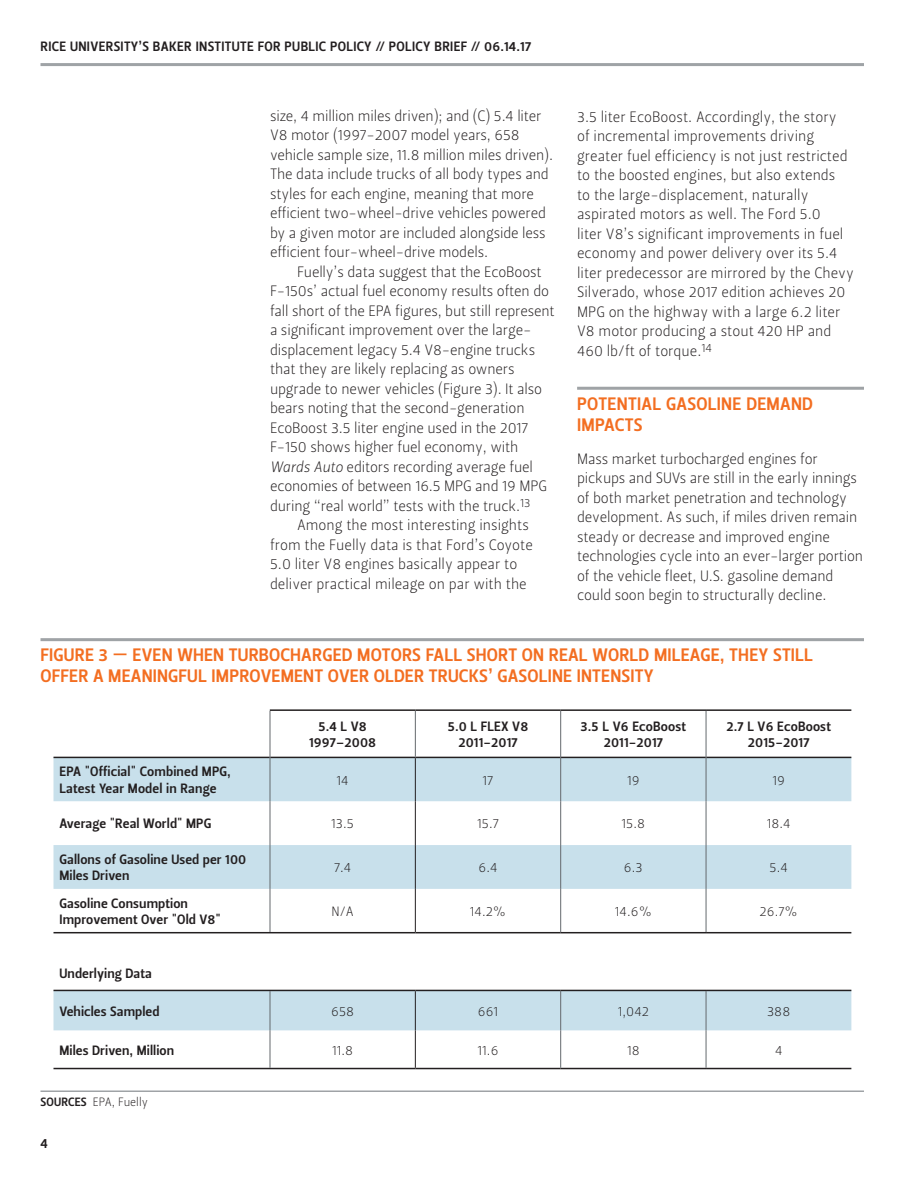
<style>
.page{position:relative;width:918px;height:1188px;background:#fff}
.page>*{position:absolute;margin:0;border:0;box-sizing:border-box;transform-origin:0 0}
.section_head{font:18px/21px "Leitura Sans Grot 3";letter-spacing:.01em;color:#f36e21}
.section_heading{font:18px/21px "Leitura Sans Grot 3";letter-spacing:.015em;color:#f36e21}
.body_text{font:15px/19.5px "Leitura Sans Grot 1";letter-spacing:-.01em;color:#231f20}
.Body_text___Hanging{font:13.5px/16.5px "Leitura Sans Grot 3";letter-spacing:.01em;color:#231f20}
.Body_text___Hanging-2{font:13.5px "Leitura Sans Grot 1";letter-spacing:.005em;color:#231f20}
.Body_text___Hanging-3{font:12px "Leitura Sans Grot 1";color:#231f20}
.s1{font-family:"Leitura Sans Italic 1"}
.s2{font-family:"Leitura Sans Grot 3"}
</style>
<div class="page">
<hr style="left:40px;top:63px;width:824px;height:3px;background:#9fa3a6">
<hr style="left:577px;top:387px;width:287px;height:3px;background:#9fa3a6">
<svg style="left:54px;top:758px;width:797px;height:272px"></svg>
<hr style="left:54px;top:1068px;width:216px;height:1px;background:#231f20">
<hr style="left:270px;top:1068px;width:145px;height:1px;background:#231f20">
<hr style="left:415px;top:1068px;width:146px;height:1px;background:#231f20">
<hr style="left:561px;top:1068px;width:145px;height:1px;background:#231f20">
<hr style="left:706px;top:1068px;width:145px;height:1px;background:#231f20">
<hr style="left:270px;top:709px;width:145px;height:2px;background:#231f20">
<hr style="left:415px;top:709px;width:146px;height:2px;background:#231f20">
<hr style="left:561px;top:709px;width:145px;height:2px;background:#231f20">
<hr style="left:706px;top:709px;width:145px;height:2px;background:#231f20">
<hr style="left:54px;top:757px;width:216px;height:1px;background:#231f20">
<hr style="left:270px;top:757px;width:145px;height:1px;background:#231f20">
<hr style="left:415px;top:757px;width:146px;height:1px;background:#231f20">
<hr style="left:561px;top:757px;width:145px;height:1px;background:#231f20">
<hr style="left:706px;top:757px;width:145px;height:1px;background:#231f20">
<hr style="left:270px;top:711px;width:1px;height:46px;background:#64696d">
<hr style="left:415px;top:711px;width:1px;height:46px;background:#64696d">
<hr style="left:560px;top:711px;width:1px;height:46px;background:#64696d">
<hr style="left:706px;top:711px;width:1px;height:46px;background:#64696d">
<hr style="left:270px;top:757px;width:1px;height:44px;background:#64696d">
<hr style="left:560px;top:757px;width:1px;height:44px;background:#64696d">
<hr style="left:706px;top:757px;width:1px;height:44px;background:#64696d">
<hr style="left:270px;top:801px;width:1px;height:44px;background:#64696d">
<hr style="left:560px;top:801px;width:1px;height:44px;background:#64696d">
<hr style="left:706px;top:801px;width:1px;height:44px;background:#64696d">
<hr style="left:270px;top:845px;width:1px;height:44px;background:#64696d">
<hr style="left:560px;top:845px;width:1px;height:44px;background:#64696d">
<hr style="left:706px;top:845px;width:1px;height:44px;background:#64696d">
<hr style="left:270px;top:889px;width:1px;height:43px;background:#64696d">
<hr style="left:560px;top:889px;width:1px;height:43px;background:#64696d">
<hr style="left:706px;top:889px;width:1px;height:43px;background:#64696d">
<hr style="left:270px;top:991px;width:1px;height:39px;background:#64696d">
<hr style="left:560px;top:991px;width:1px;height:39px;background:#64696d">
<hr style="left:706px;top:991px;width:1px;height:39px;background:#64696d">
<hr style="left:270px;top:1030px;width:1px;height:38px;background:#64696d">
<hr style="left:560px;top:1030px;width:1px;height:38px;background:#64696d">
<hr style="left:706px;top:1030px;width:1px;height:38px;background:#64696d">
<hr style="left:415px;top:758px;width:1px;height:43px;background:#231f20">
<hr style="left:415px;top:801px;width:1px;height:44px;background:#231f20">
<hr style="left:415px;top:845px;width:1px;height:44px;background:#231f20">
<hr style="left:415px;top:889px;width:1px;height:43px;background:#231f20">
<hr style="left:415px;top:991px;width:1px;height:39px;background:#231f20">
<hr style="left:415px;top:1030px;width:1px;height:38px;background:#231f20">
<hr style="left:54px;top:932px;width:216px;height:1px;background:#231f20">
<hr style="left:270px;top:932px;width:145px;height:1px;background:#231f20">
<hr style="left:415px;top:932px;width:146px;height:1px;background:#231f20">
<hr style="left:561px;top:932px;width:145px;height:1px;background:#231f20">
<hr style="left:706px;top:932px;width:145px;height:1px;background:#231f20">
<hr style="left:54px;top:990px;width:216px;height:1px;background:#231f20">
<hr style="left:270px;top:990px;width:145px;height:1px;background:#231f20">
<hr style="left:415px;top:990px;width:146px;height:1px;background:#231f20">
<hr style="left:561px;top:990px;width:145px;height:1px;background:#231f20">
<hr style="left:706px;top:990px;width:145px;height:1px;background:#231f20">
<hr style="left:41px;top:638px;width:823px;height:3px;background:#9fa3a6">
<hr style="left:41px;top:1090px;width:823px;height:2px;background:#9fa3a6">
<p class="Body_text___Hanging" style="left:41px;top:38px;width:492px">RICE UNIVERSITY’S BAKER INSTITUTE FOR PUBLIC POLICY // POLICY BRIEF // 06.14.17</p>
<p class="body_text" style="left:270px;top:106px;width:285px">size, 4 million miles driven); and (C) 5.4 liter V8 motor (1997-2007 model years, 658 vehicle sample size, 11.8 million miles driven).<br>The data include trucks of all body types and styles for each engine, meaning that more efficient two-wheel-drive vehicles powered by a given motor are included alongside less efficient four-wheel-drive models.</p>
<p class="body_text" style="left:270px;top:262px;width:286px;text-indent:27px">Fuelly’s data suggest that the EcoBoost F-150s’ actual fuel economy results often do fall short of the EPA figures, but still represent a significant improvement over the large&shy;displacement legacy 5.4 V8-engine trucks that they are likely replacing as owners upgrade to newer vehicles (Figure 3). It also bears noting that the second-generation EcoBoost 3.5 liter engine used in the 2017<br>F-150 shows higher fuel economy, with <span class="s1">Wards Auto</span> editors recording average fuel economies of between 16.5 MPG and 19 MPG during “real world” tests with the truck.<sup>13</sup></p>
<p class="body_text" style="left:270px;top:515px;width:264px;text-indent:27px">Among the most interesting insights from the Fuelly data is that Ford’s Coyote 5.0 liter V8 engines basically appear to deliver practical mileage on par with the</p>
<p class="body_text" style="left:577px;top:107px;width:278px">3.5 liter EcoBoost. Accordingly, the story<br>of incremental improvements driving greater fuel efficiency is not just restricted to the boosted engines, but also extends<br>to the large-displacement, naturally aspirated motors as well. The Ford 5.0<br>liter V8’s significant improvements in fuel economy and power delivery over its 5.4 liter predecessor are mirrored by the Chevy Silverado, whose 2017 edition achieves 20<br>MPG on the highway with a large 6.2 liter V8 motor producing a stout 420 HP and 460 lb/ft of torque.<sup>14</sup></p>
<p class="section_heading" style="left:577px;top:394px;width:237px">POTENTIAL GASOLINE DEMAND<br>IMPACTS</p>
<p class="body_text" style="left:577px;top:449px;width:288px">Mass market turbocharged engines for pickups and SUVs are still in the early innings of both market penetration and technology development. As such, if miles driven remain steady or decrease and improved engine technologies cycle into an ever-larger portion of the vehicle fleet, U.S. gasoline demand could soon begin to structurally decline.</p>
<p class="section_head" style="left:41px;top:645px;width:774px">FIGURE 3 — EVEN WHEN TURBOCHARGED MOTORS FALL SHORT ON REAL WORLD MILEAGE, THEY STILL<br>OFFER A MEANINGFUL IMPROVEMENT OVER OLDER TRUCKS’ GASOLINE INTENSITY</p>
<p class="Body_text___Hanging" style="left:318px;top:718px;width:50px">5.4 L V8</p>
<p class="Body_text___Hanging" style="left:309px;top:734px;width:69px">1997–2008</p>
<p class="Body_text___Hanging" style="left:448px;top:718px;width:82px">5.0 L FLEX V8</p>
<p class="Body_text___Hanging" style="left:458px;top:734px;width:61px">2011-2017</p>
<p class="Body_text___Hanging" style="left:581px;top:718px;width:107px;text-align:center">3.5 L V6 EcoBoost<br>2011-2017</p>
<p class="Body_text___Hanging" style="left:726px;top:718px;width:106px;text-align:center">2.7 L V6 EcoBoost<br>2015-2017</p>
<p class="Body_text___Hanging" style="left:60px;top:764px;width:173px">EPA "Official" Combined MPG,<br>Latest Year Model in Range</p>
<p class="Body_text___Hanging-2" style="left:337px;top:772px;width:14px">14</p>
<p class="Body_text___Hanging-2" style="left:483px;top:772px;width:12px">17</p>
<p class="Body_text___Hanging-2" style="left:627px;top:772px;width:14px">19</p>
<p class="Body_text___Hanging-2" style="left:772px;top:772px;width:14px">19</p>
<p class="Body_text___Hanging" style="left:60px;top:816px;width:153px">Average "Real World" MPG</p>
<p class="Body_text___Hanging-2" style="left:331px;top:816px;width:24px">13.5</p>
<p class="Body_text___Hanging-2" style="left:477px;top:816px;width:23px">15.7</p>
<p class="Body_text___Hanging-2" style="left:622px;top:816px;width:25px">15.8</p>
<p class="Body_text___Hanging-2" style="left:767px;top:816px;width:25px">18.4</p>
<p class="Body_text___Hanging" style="left:60px;top:851px;width:188px">Gallons of Gasoline Used per 100<br>Miles Driven</p>
<p class="Body_text___Hanging-2" style="left:334px;top:860px;width:19px">7.4</p>
<p class="Body_text___Hanging-2" style="left:479px;top:860px;width:21px">6.4</p>
<p class="Body_text___Hanging-2" style="left:624px;top:860px;width:20px">6.3</p>
<p class="Body_text___Hanging-2" style="left:770px;top:860px;width:20px">5.4</p>
<p class="Body_text___Hanging" style="left:60px;top:895px;width:163px">Gasoline Consumption<br>Improvement Over "Old V8"</p>
<p class="Body_text___Hanging-2" style="left:331px;top:904px;width:24px">N/A</p>
<p class="Body_text___Hanging-2" style="left:470px;top:904px;width:38px">14.2%</p>
<p class="Body_text___Hanging-2" style="left:615px;top:904px;width:39px">14.6%</p>
<p class="Body_text___Hanging-2" style="left:760px;top:904px;width:40px">26.7%</p>
<p class="Body_text___Hanging" style="left:60px;top:965px;width:94px">Underlying Data</p>
<p class="Body_text___Hanging" style="left:60px;top:1003px;width:102px">Vehicles Sampled</p>
<p class="Body_text___Hanging-2" style="left:331px;top:1003px;width:25px">658</p>
<p class="Body_text___Hanging-2" style="left:478px;top:1003px;width:22px">661</p>
<p class="Body_text___Hanging-2" style="left:618px;top:1003px;width:33px">1,042</p>
<p class="Body_text___Hanging-2" style="left:767px;top:1003px;width:25px">388</p>
<p class="Body_text___Hanging" style="left:60px;top:1042px;width:116px">Miles Driven, Million</p>
<p class="Body_text___Hanging-2" style="left:332px;top:1042px;width:23px">11.8</p>
<p class="Body_text___Hanging-2" style="left:478px;top:1042px;width:22px">11.6</p>
<p class="Body_text___Hanging-2" style="left:627px;top:1042px;width:14px">18</p>
<p class="Body_text___Hanging-2" style="left:775px;top:1042px;width:9px">4</p>
<p class="Body_text___Hanging-3" style="left:41px;top:1094px;width:109px"><span class="s2">SOURCES</span> EPA, Fuelly</p>
<p class="Body_text___Hanging" style="left:40px;top:1135px;width:9px">4</p>
</div>
